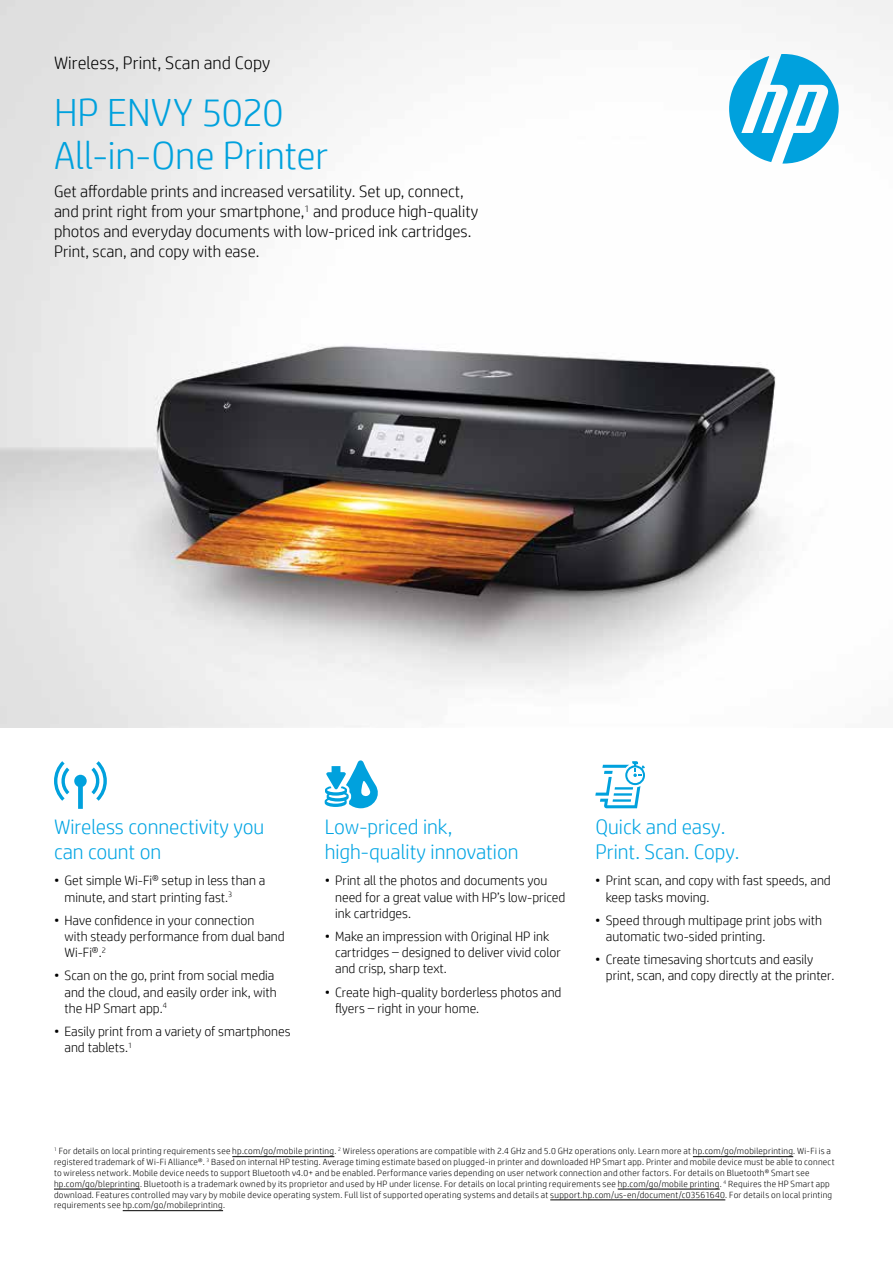
<style>
.page{position:relative;width:893px;height:1263px;background:#fff}
.page>*{position:absolute;margin:0;border:0;box-sizing:border-box;transform-origin:0 0}
.t1{font:300 39.3px/43.2px "HP Simplified";letter-spacing:-.005em;color:#00a1dd}
.t2{font:300 21px/25.2px "HP Simplified";color:#00a4e3}
.t3{font:300 18px "HP Simplified";letter-spacing:.005em;color:#000}
.t4{font:300 16.5px/19.8px "HP Simplified";color:#000}
.t5{font:300 13.5px/16.2px "HP Simplified";color:#000}
.t6{font:300 9px/10.8px "HP Simplified";letter-spacing:.03em;color:#000}
</style>
<div class="page">
<img style="left:0;top:0;width:893px;height:727px">
<hr style="left:232px;top:1156px;width:102px;height:1px;background:#000">
<hr style="left:693px;top:1156px;width:100px;height:1px;background:#000">
<hr style="left:54px;top:1189px;width:86px;height:1px;background:#000">
<hr style="left:618px;top:1189px;width:102px;height:1px;background:#000">
<hr style="left:550px;top:1199px;width:175px;height:1px;background:#000">
<hr style="left:123px;top:1210px;width:100px;height:1px;background:#000">
<svg style="left:729px;top:54px;width:110px;height:110px"></svg>
<svg style="left:54px;top:761px;width:53px;height:48px"></svg>
<svg style="left:325px;top:760px;width:53px;height:48px"></svg>
<svg style="left:595px;top:761px;width:50px;height:47px"></svg>
<h3 class="t3" style="left:54px;top:51px;width:218px">Wireless, Print, Scan and Copy</h3>
<h1 class="t1" style="left:54px;top:90px;width:276px">HP ENVY 5020<br>All-in-One Printer</h1>
<h3 class="t4" style="left:54px;top:181px;width:426px">Get affordable prints and increased versatility. Set up, connect, and print right from your smartphone,<sup>1</sup> and produce high-quality photos and everyday documents with low-priced ink cartridges.<br>Print, scan, and copy with ease.</h3>
<h2 class="t2" style="left:54px;top:813px;width:212px">Wireless connectivity you can count on</h2>
<h2 class="t2" style="left:325px;top:813px;width:196px">Low-priced ink, high-quality innovation</h2>
<h2 class="t2" style="left:595px;top:813px;width:146px">Quick and easy.<br>Print. Scan. Copy.</h2>
<h3 class="t5" style="left:65px;top:872px;width:202px;text-indent:-11px">• Get simple Wi-Fi® setup in less than a minute, and start printing fast.<sup>3</sup></h3>
<h3 class="t5" style="left:65px;top:912px;width:222px;text-indent:-11px">• Have confidence in your connection<br>with steady performance from dual band<br>Wi-Fi®.<sup>2</sup></h3>
<h3 class="t5" style="left:65px;top:967px;width:214px;text-indent:-11px">• Scan on the go, print from social media and the cloud, and easily order ink, with the HP Smart app.<sup>4</sup></h3>
<h3 class="t5" style="left:65px;top:1023px;width:228px;text-indent:-11px">• Easily print from a variety of smartphones and tablets.<sup>1</sup></h3>
<h3 class="t5" style="left:335px;top:872px;width:232px;text-indent:-11px">• Print all the photos and documents you need for a great value with HP’s low-priced ink cartridges.</h3>
<h3 class="t5" style="left:335px;top:928px;width:227px;text-indent:-11px">• Make an impression with Original HP ink cartridges – designed to deliver vivid color and crisp, sharp text.</h3>
<h3 class="t5" style="left:335px;top:983px;width:228px;text-indent:-11px">• Create high-quality borderless photos and flyers – right in your home.</h3>
<h3 class="t5" style="left:606px;top:872px;width:226px;text-indent:-11px">• Print scan, and copy with fast speeds, and keep tasks moving.</h3>
<h3 class="t5" style="left:606px;top:912px;width:218px;text-indent:-11px">• Speed through multipage print jobs with automatic two-sided printing.</h3>
<h3 class="t5" style="left:606px;top:951px;width:230px;text-indent:-11px">• Create timesaving shortcuts and easily print, scan, and copy directly at the printer.</h3>
<p class="t6" style="left:54px;top:1146px;width:782px"><sup>1</sup> For details on local printing requirements see hp.com/go/mobile printing. <sup>2</sup> Wireless operations are compatible with 2.4 GHz and 5.0 GHz operations only. Learn more at hp.com/go/mobileprinting. Wi-Fi is a registered trademark of Wi-Fi Alliance®. <sup>3</sup> Based on internal HP testing. Average timing estimate based on plugged-in printer and downloaded HP Smart app. Printer and mobile device must be able to connect to wireless network. Mobile device needs to support Bluetooth v4.0+ and be enabled. Performance varies depending on user network connection and other factors. For details on Bluetooth® Smart see hp.com/go/bleprinting. Bluetooth is a trademark owned by its proprietor and used by HP under license. For details on local printing requirements see hp.com/go/mobile printing. <sup>4</sup> Requires the HP Smart app download. Features controlled may vary by mobile device operating system. Full list of supported operating systems and details at support.hp.com/us-en/document/c03561640. For details on local printing requirements see hp.com/go/mobileprinting.</p>
</div>
